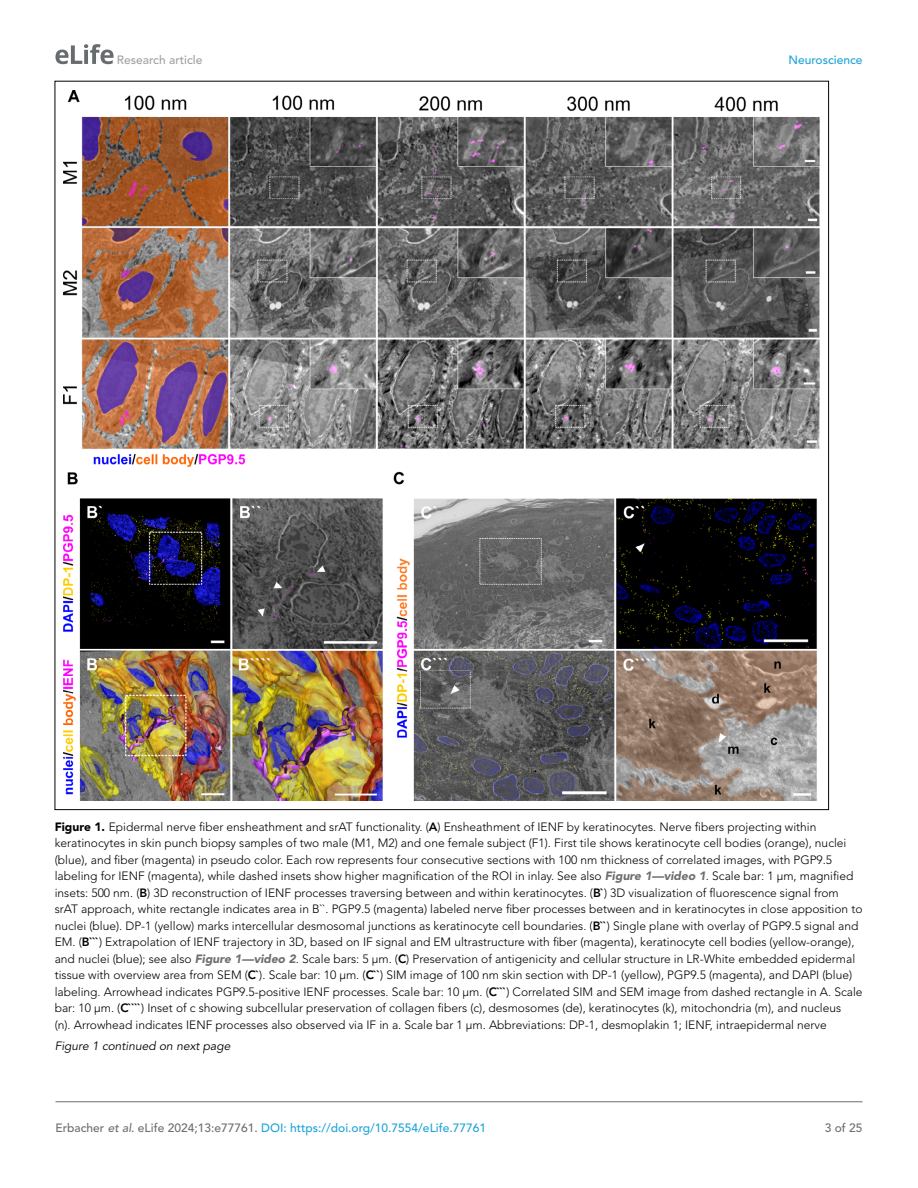
<style>
.page{position:relative;width:918px;height:1188px;background:#fff}
.page>*{position:absolute;margin:0;border:0;box-sizing:border-box;transform-origin:0 0}
.t1{font:300 12px/16.5px "Avenir LT Std";color:#000}
.t2{font:500 12px "Avenir LT Std";color:#1ea4d7}
.t3{font:italic 12px "Avenir LT Std";color:#000}
.t4{font:500 12px "Avenir LT Std";color:#a3a09f}
.t5{font:500 12px "Avenir LT Std";color:#6e6e70}
.s1{font-weight:900}
.s2{font-weight:800}
.s3{font-weight:900;font-style:italic;color:#6e6e70}
.s4{color:#6e6e70}
.s5{font-style:italic;color:#6e6e70}
</style>
<div class="page">
<svg style="left:55px;top:44px;width:59px;height:20px"></svg>
<hr style="left:56px;top:1101px;width:806px;height:1px;background:#6e6e70">
<img style="left:64px;top:90px;width:756px;height:711px">
<p class="t4" style="left:117px;top:53px;width:87px">Research article</p>
<p class="t2" style="left:788px;top:53px;width:76px">Neuroscience</p>
<p class="t1" style="left:55px;top:818px;width:809px"><span class="s1">Figure 1.</span> Epidermal nerve fiber ensheathment and srAT functionality. (<span class="s2">A</span>) Ensheathment of IENF by keratinocytes. Nerve fibers projecting within keratinocytes in skin punch biopsy samples of two male (M1, M2) and one female subject (F1). First tile shows keratinocyte cell bodies (orange), nuclei (blue), and fiber (magenta) in pseudo color. Each row represents four consecutive sections with 100 nm thickness of correlated images, with PGP9.5 labeling for IENF (magenta), while dashed insets show higher magnification of the ROI in inlay. See also <span class="s3">Figure 1—video 1</span>. Scale bar: 1 µm, magnified insets: 500 nm. (<span class="s2">B</span>) 3D reconstruction of IENF processes traversing between and within keratinocytes. (<span class="s2">B`</span>) 3D visualization of fluorescence signal from srAT approach, white rectangle indicates area in B``. PGP9.5 (magenta) labeled nerve fiber processes between and in keratinocytes in close apposition to nuclei (blue). DP-1 (yellow) marks intercellular desmosomal junctions as keratinocyte cell boundaries. (<span class="s2">B``</span>) Single plane with overlay of PGP9.5 signal and EM. (<span class="s2">B```</span>) Extrapolation of IENF trajectory in 3D, based on IF signal and EM ultrastructure with fiber (magenta), keratinocyte cell bodies (yellow-orange), and nuclei (blue); see also <span class="s3">Figure 1—video 2</span>. Scale bars: 5 µm. (<span class="s2">C</span>) Preservation of antigenicity and cellular structure in LR-White embedded epidermal tissue with overview area from SEM (<span class="s2">C`</span>). Scale bar: 10 µm. (<span class="s2">C``</span>) SIM image of 100 nm skin section with DP-1 (yellow), PGP9.5 (magenta), and DAPI (blue) labeling. Arrowhead indicates PGP9.5-positive IENF processes. Scale bar: 10 µm. (<span class="s2">C```</span>) Correlated SIM and SEM image from dashed rectangle in A. Scale bar: 10 µm. (<span class="s2">C````</span>) Inset of c showing subcellular preservation of collagen fibers (c), desmosomes (de), keratinocytes (k), mitochondria (m), and nucleus<br>(n). Arrowhead indicates IENF processes also observed via IF in a. Scale bar 1 µm. Abbreviations: DP-1, desmoplakin 1; IENF, intraepidermal nerve</p>
<p class="t3" style="left:55px;top:1039px;width:177px">Figure 1 continued on next page</p>
<p class="t2" style="left:56px;top:1121px;width:432px"><span class="s4">Erbacher</span> <span class="s5">et al</span><span class="s4">. eLife 2024;13:e77761.</span> DOI: https://doi.org/10.7554/eLife.77761</p>
<p class="t5" style="left:825px;top:1121px;width:39px">3 of 25</p>
</div>
